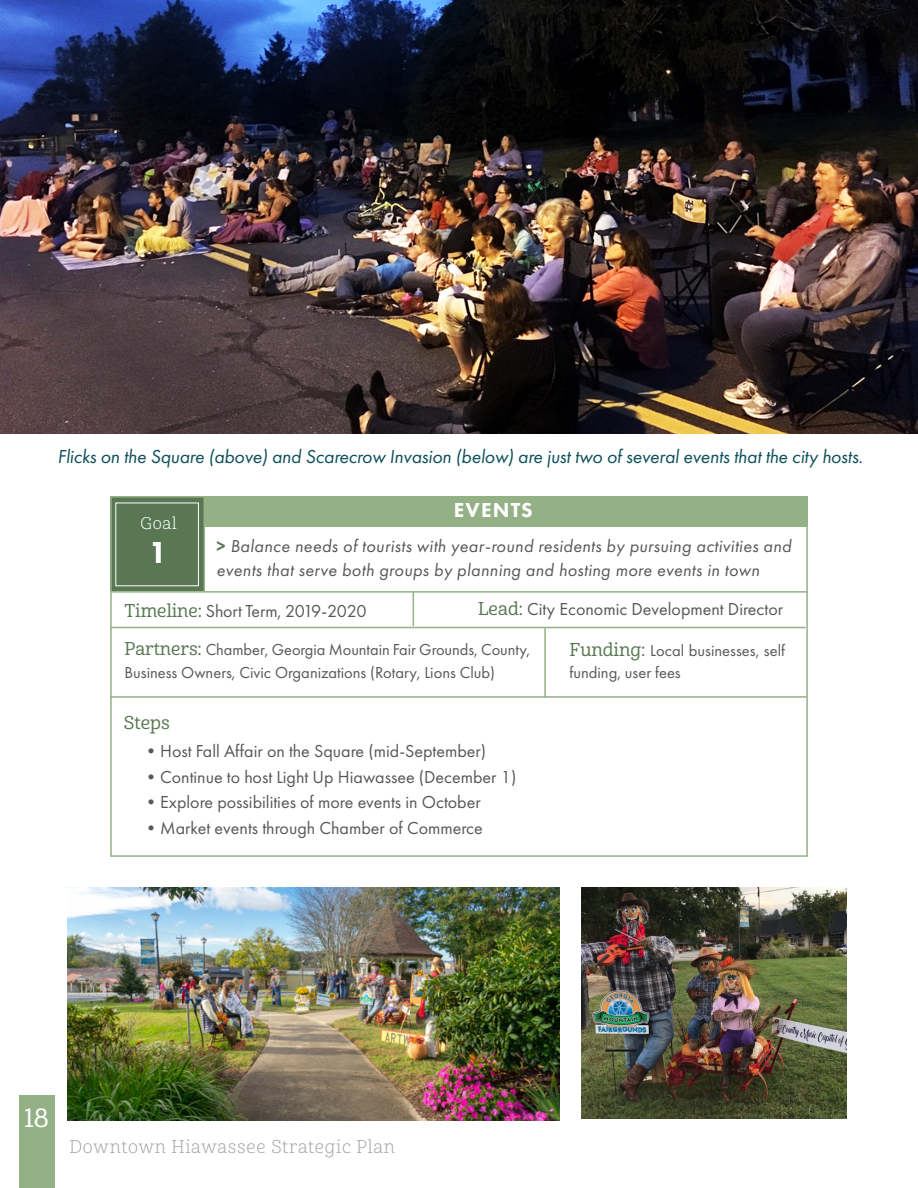
<style>
.page{position:relative;width:918px;height:1188px;background:#fff}
.page>*{position:absolute;margin:0;border:0;box-sizing:border-box;transform-origin:0 0}
.t1{font:800 31.5px "Futura PT";color:#fff}
.t2{font:25.5px "Cabrito Nor Med";color:#fff}
.t3{font:800 21px "Futura PT";letter-spacing:.06em;color:#fff}
.t4{font:italic 19.5px "Futura PT";letter-spacing:-.01em;color:#0f505b}
.t5{font:18px "Futura PT";color:#57585a}
.t6{font:italic 18px/24px "Futura PT";letter-spacing:.02em;color:#57585a}
.t7{font:18px "Cabrito Nor Boo";letter-spacing:.04em;color:#a8a9ad}
.t8{font:18px "Cabrito Nor Med";color:#587752}
.t9{font:16.5px/22.5px "Futura PT";color:#57585a}
.t10{font:16.5px "Cabrito Nor Boo";color:#fff}
.s1{font-weight:800;font-style:normal;color:#587752}
.s2{font-family:"Cabrito Nor Med";color:#587752}
.s3{font-family:"Cabrito Nor Med";font-size:18px;color:#587752}
</style>
<div class="page">
<div style="left:19px;top:1095px;width:35px;height:93px;background:#94b186"></div>
<img style="left:0;top:0;width:918px;height:433px">
<div style="left:110px;top:496px;width:698px;height:31px;background:#94b186"></div>
<div style="left:110px;top:498px;width:94px;height:93px;background:#587752"></div>
<div style="left:115px;top:503px;width:84px;height:83px;border:1px solid #fff"></div>
<hr style="left:111px;top:591px;width:697px;height:2px;background:#94b186">
<hr style="left:110px;top:627px;width:696px;height:1px;background:#94b186">
<hr style="left:110px;top:696px;width:697px;height:2px;background:#94b186">
<div style="left:110px;top:496px;width:698px;height:361px;border:2px solid #94b186"></div>
<hr style="left:413px;top:591px;width:1px;height:35px;background:#94b186">
<hr style="left:544px;top:628px;width:2px;height:70px;background:#94b186">
<hr style="left:204px;top:498px;width:1px;height:94px;background:#94b186">
<img style="left:581px;top:887px;width:266px;height:231px">
<img style="left:68px;top:888px;width:491px;height:232px">
<p class="t4" style="left:57px;top:445px;width:807px">Flicks on the Square (above) and Scarecrow Invasion (below) are just two of several events that the city hosts.</p>
<p class="t3" style="left:454px;top:497px;width:80px">EVENTS</p>
<p class="t6" style="left:216px;top:534px;width:577px"><span class="s1">&gt;</span> Balance needs of tourists with year-round residents by pursuing activities and events that serve both groups by planning and hosting more events in town</p>
<p class="t5" style="left:124px;top:600px;width:244px"><span class="s2">Timeline:</span> Short Term, 2019-2020</p>
<p class="t9" style="left:124px;top:638px;width:407px"><span class="s3">Partners:</span> Chamber, Georgia Mountain Fair Grounds, County,<br>Business Owners, Civic Organizations (Rotary, Lions Club)</p>
<p class="t10" style="left:141px;top:513px;width:37px">Goal</p>
<h1 class="t1" style="left:149px;top:532px;width:20px">1</h1>
<p class="t5" style="left:478px;top:598px;width:307px"><span class="s2">Lead:</span> City Economic Development Director</p>
<p class="t9" style="left:570px;top:639px;width:217px"><span class="s3">Funding:</span> Local businesses, self funding, user fees</p>
<p class="t8" style="left:124px;top:712px;width:47px">Steps</p>
<p class="t5" style="left:142px;top:741px;width:345px">•Host Fall Affair on the Square (mid-September)</p>
<p class="t5" style="left:142px;top:766px;width:376px">•Continue to host Light Up Hiawassee (December 1)</p>
<p class="t5" style="left:142px;top:792px;width:340px">•Explore possibilities of more events in October</p>
<p class="t5" style="left:142px;top:817px;width:342px">•Market events through Chamber of Commerce</p>
<h2 class="t2" style="left:25px;top:1102px;width:26px">18</h2>
<p class="t7" style="left:69px;top:1136px;width:327px">Downtown Hiawassee Strategic Plan</p>
</div>
